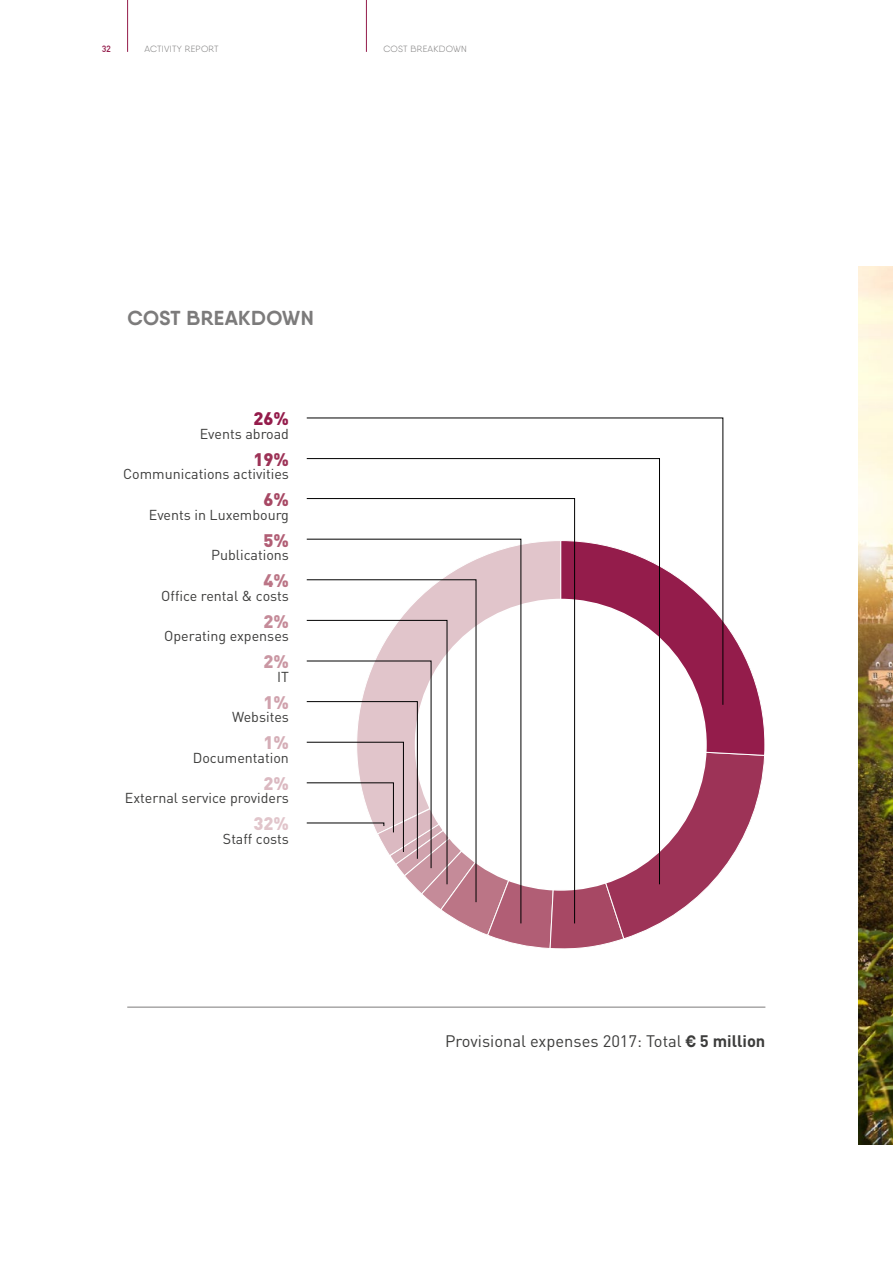
<style>
.page{position:relative;width:893px;height:1263px;background:#fff}
.page>*{position:absolute;margin:0;border:0;box-sizing:border-box;transform-origin:0 0}
.t1{font:700 20.25px "Qanelas Soft";letter-spacing:.02em;color:#7c7b7b}
.t2{font:900 18px "DIN";color:#941c4b}
.t3{font:900 18px "DIN";color:#9d3357}
.t4{font:900 18px "DIN";color:#e1c5cb}
.t5{font:900 18px "DIN";color:#a74864}
.t6{font:900 18px "DIN";color:#b15e75}
.t7{font:900 18px "DIN";color:#bb7586}
.t8{font:900 18px "DIN";color:#c58b99}
.t9{font:900 18px "DIN";color:#ca97a3}
.t10{font:900 18px "DIN";color:#d0a2ad}
.t11{font:900 18px "DIN";color:#d5aeb7}
.t12{font:900 18px "DIN";color:#dbb9c1}
.t13{font:16.5px "DIN";color:#3c3c3b}
.t14{font:14.25px "DIN";color:#3c3c3b}
.t15{font:300 9px "Qanelas Soft";letter-spacing:.025em;color:#7c7b7b}
.t16{font:700 9px "DIN Alternate";color:#941c4b}
.s1{font-family:"Qanelas Soft";font-weight:700}
.s2{font-weight:700}
</style>
<div class="page">
<hr style="left:127px;top:0;width:1px;height:52px;background:#941c4b">
<hr style="left:366px;top:0;width:1px;height:52px;background:#941c4b">
<hr style="left:127px;top:1007px;width:638px;height:1px;background:#7c7b7b">
<svg style="left:306px;top:417px;width:418px;height:123px"></svg>
<svg style="left:306px;top:458px;width:354px;height:82px"></svg>
<svg style="left:465px;top:540px;width:300px;height:409px"></svg>
<svg style="left:306px;top:498px;width:269px;height:426px"></svg>
<img style="left:859px;top:266px;width:34px;height:878px">
<p class="t16" style="left:102px;top:42px;width:10px">32</p>
<p class="t15" style="left:145px;top:43px;width:75px">ACTIVITY REPORT</p>
<p class="t15" style="left:383px;top:43px;width:85px">COST BREAKDOWN</p>
<h1 class="t1" style="left:127px;top:305px;width:188px">COST BREAKDOWN</h1>
<p class="t2" style="left:254px;top:407px;width:37px">26%</p>
<p class="t14" style="left:200px;top:425px;width:91px">Events abroad</p>
<p class="t3" style="left:254px;top:447px;width:37px">19%</p>
<p class="t14" style="left:123px;top:465px;width:167px">Communications activities</p>
<p class="t5" style="left:264px;top:488px;width:27px">6%</p>
<p class="t14" style="left:149px;top:506px;width:142px">Events in Luxembourg</p>
<p class="t6" style="left:264px;top:528px;width:27px">5%</p>
<p class="t14" style="left:211px;top:546px;width:79px">Publications</p>
<p class="t7" style="left:264px;top:569px;width:27px">4%</p>
<p class="t14" style="left:161px;top:587px;width:129px">Office rental &amp; costs</p>
<p class="t8" style="left:264px;top:609px;width:27px">2%</p>
<p class="t14" style="left:164px;top:627px;width:126px">Operating expenses</p>
<p class="t9" style="left:264px;top:650px;width:27px">2%</p>
<p class="t14" style="left:277px;top:668px;width:13px">IT</p>
<p class="t10" style="left:264px;top:690px;width:27px">1%</p>
<p class="t14" style="left:232px;top:708px;width:58px">Websites</p>
<p class="t11" style="left:264px;top:731px;width:27px">1%</p>
<p class="t14" style="left:193px;top:749px;width:98px">Documentation</p>
<p class="t12" style="left:264px;top:771px;width:27px">2%</p>
<p class="t14" style="left:125px;top:789px;width:166px">External service providers</p>
<p class="t4" style="left:254px;top:812px;width:37px">32%</p>
<p class="t14" style="left:223px;top:830px;width:68px">Staff costs</p>
<p class="t13" style="left:445px;top:1030px;width:322px">Provisional expenses 2017: Total <span class="s1">€</span> <span class="s2">5 million</span></p>
</div>
